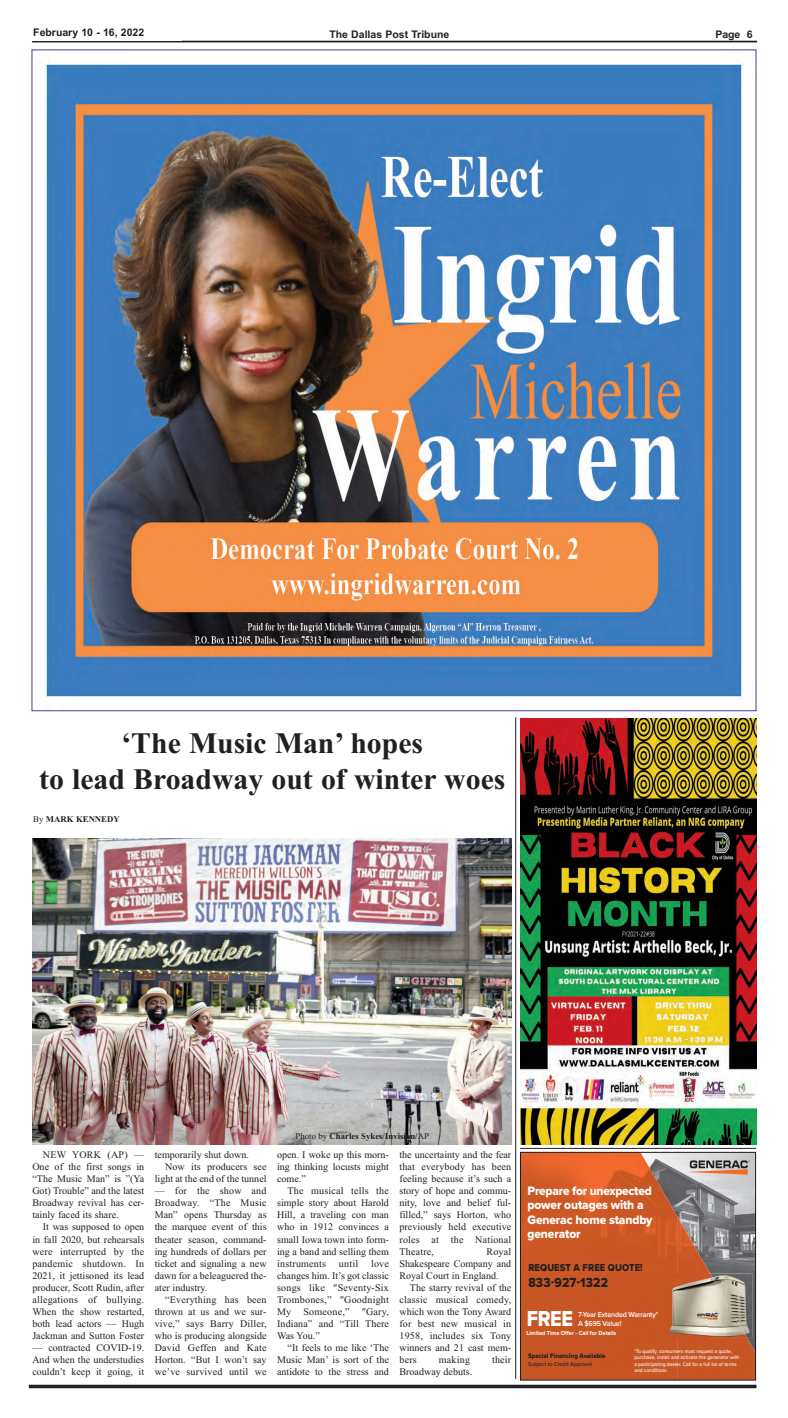
<style>
.page{position:relative;width:788px;height:1418px;background:#fff}
.page>*{position:absolute;margin:0;border:0;box-sizing:border-box;transform-origin:0 0}
.t1{font:700 29.75px/35.7px "Times New Roman";color:#231f20;text-align:center}
.t2{font:22.4px "Proxima Nova Extrabld";color:#fff;scale:.87 1}
.t3{font:13.65px "Proxima Nova Extrabld";letter-spacing:.01em;color:#231f20;scale:.89 1}
.t4{font:12.69px/14.5px "Proxima Nova Extrabld";letter-spacing:-.01em;color:#fff;scale:.94 1}
.t5{font:700 10.5px "Arial";color:#231f20}
.t6{font:10.5px "Proxima Nova Extrabld";letter-spacing:.01em;color:#231f20;scale:.89 1}
.t7{font:10.06px/12.1px "Times New Roman";color:#231f20;text-align:justify}
.t8{font:10.06px "Times New Roman";letter-spacing:.02em;color:#231f20}
.t9{font:700 8.75px "Times New Roman";color:#231f20}
.t10{font:600 7.44px/8.9px "Proxima Nova";letter-spacing:-.02em;color:#fff;scale:.95 1}
.t11{font:6.74px "Proxima Nova Extrabld";color:#231f20;scale:.91 1}
.t12{font:700 6.04px "Proxima Nova";color:#fff;scale:.93 1}
.t13{font:500 5.86px "Proxima Nova";color:#231f20;scale:.93 1}
.t14{font:500 5.34px/6.4px "Proxima Nova";color:#fff;scale:.93 1}
.s1{font-weight:400}
</style>
<div class="page">
<hr style="left:32px;top:41px;width:725px;height:1px;background:#231f20">
<svg style="left:29px;top:1384px;width:727px;height:4px;background:#4b4849"></svg>
<img style="left:46px;top:64px;width:696px;height:633px">
<img style="left:32px;top:838px;width:479px;height:306px">
<hr style="left:515px;top:717px;width:1px;height:662px;background:#231f20">
<img style="left:520px;top:718px;width:236px;height:426px">
<svg style="left:522px;top:1154px;width:232px;height:224px;background:#c16a44"></svg>
<div style="left:520px;top:1152px;width:236px;height:228px;border:1px solid #231f20"></div>
<hr style="left:520px;top:1148px;width:236px;height:1px;background:#231f20">
<p class="t5" style="left:33px;top:26px;width:112px">February 10 - 16, 2022</p>
<p class="t5" style="left:329px;top:28px;width:121px">The Dallas Post Tribune</p>
<p class="t5" style="left:715px;top:28px;width:39px">Page 6</p>
<p class="t1" style="left:39px;top:725px;width:468px">‘The Music Man’ hopes<br>to lead Broadway out of winter woes</p>
<p class="t9" style="left:33px;top:814px;width:88px"><span class="s1">By</span> MARK KENNEDY</p>
<p class="t7" style="left:43px;top:1149px;width:103px">NEW YORK (AP) —</p>
<p class="t7" style="left:32px;top:1161px;width:113px">One of the first songs in</p>
<p class="t7" style="left:32px;top:1173px;width:113px">“The Music Man” is ”(Ya</p>
<p class="t7" style="left:32px;top:1185px;width:113px">Got) Trouble” and the latest</p>
<p class="t7" style="left:32px;top:1197px;width:113px">Broadway revival has cer-</p>
<p class="t7" style="left:32px;top:1210px;width:88px">tainly faced its share.</p>
<p class="t7" style="left:43px;top:1222px;width:103px">It was supposed to open</p>
<p class="t7" style="left:32px;top:1234px;width:113px">in fall 2020, but rehearsals</p>
<p class="t8" style="left:32px;top:1247px;width:113px">were interrupted by the</p>
<p class="t8" style="left:32px;top:1259px;width:113px">pandemic shutdown. In</p>
<p class="t7" style="left:32px;top:1270px;width:113px">2021, it jettisoned its lead</p>
<p class="t7" style="left:32px;top:1282px;width:113px">producer, Scott Rudin, after</p>
<p class="t8" style="left:32px;top:1296px;width:113px">allegations of bullying.</p>
<p class="t7" style="left:32px;top:1306px;width:113px">When the show restarted,</p>
<p class="t7" style="left:32px;top:1318px;width:113px">both lead actors — Hugh</p>
<p class="t7" style="left:32px;top:1330px;width:113px">Jackman and Sutton Foster</p>
<p class="t7" style="left:32px;top:1342px;width:113px">— contracted COVID-19.<br>And when the understudies couldn’t keep it going, it</p>
<p class="t7" style="left:155px;top:1149px;width:96px">temporarily shut down.</p>
<p class="t7" style="left:165px;top:1161px;width:103px">Now its producers see</p>
<p class="t7" style="left:155px;top:1173px;width:113px">light at the end of the tunnel</p>
<p class="t8" style="left:155px;top:1187px;width:113px">— for the show and</p>
<p class="t8" style="left:155px;top:1199px;width:113px">Broadway. “The Music</p>
<p class="t7" style="left:155px;top:1210px;width:113px">Man” opens Thursday as</p>
<p class="t7" style="left:155px;top:1222px;width:113px">the marquee event of this</p>
<p class="t7" style="left:155px;top:1234px;width:113px">theater season, command-</p>
<p class="t7" style="left:155px;top:1246px;width:113px">ing hundreds of dollars per</p>
<p class="t7" style="left:155px;top:1258px;width:113px">ticket and signaling a new</p>
<p class="t7" style="left:155px;top:1270px;width:113px">dawn for a beleaguered the-</p>
<p class="t7" style="left:155px;top:1282px;width:54px">ater industry.</p>
<p class="t8" style="left:165px;top:1296px;width:103px">“Everything has been</p>
<p class="t7" style="left:155px;top:1306px;width:113px">thrown at us and we sur-</p>
<p class="t7" style="left:155px;top:1318px;width:113px">vive,” says Barry Diller,</p>
<p class="t7" style="left:155px;top:1330px;width:113px">who is producing alongside</p>
<p class="t8" style="left:155px;top:1344px;width:113px">David Geffen and Kate</p>
<p class="t7" style="left:155px;top:1354px;width:113px">Horton. “But I won’t say</p>
<p class="t8" style="left:155px;top:1368px;width:113px">we’ve survived until we</p>
<p class="t9" style="left:295px;top:1131px;width:135px"><span class="s1">Photo by</span> Charles Sykes/Invision/<span class="s1">AP</span></p>
<p class="t7" style="left:277px;top:1149px;width:113px">open. I woke up this morn-</p>
<p class="t7" style="left:277px;top:1161px;width:113px">ing thinking locusts might</p>
<p class="t7" style="left:277px;top:1173px;width:30px">come.”</p>
<p class="t8" style="left:287px;top:1187px;width:103px">The musical tells the</p>
<p class="t7" style="left:277px;top:1197px;width:113px">simple story about Harold</p>
<p class="t7" style="left:277px;top:1210px;width:113px">Hill, a traveling con man</p>
<p class="t7" style="left:277px;top:1222px;width:113px">who in 1912 convinces a</p>
<p class="t7" style="left:277px;top:1234px;width:113px">small Iowa town into form-</p>
<p class="t7" style="left:277px;top:1246px;width:113px">ing a band and selling them</p>
<p class="t8" style="left:277px;top:1259px;width:50px">instruments</p>
<p class="t7" style="left:339px;top:1258px;width:21px">until</p>
<p class="t7" style="left:371px;top:1258px;width:19px">love</p>
<p class="t7" style="left:277px;top:1270px;width:113px">changes him. It’s got classic</p>
<p class="t8" style="left:277px;top:1283px;width:113px">songs like ″Seventy-Six</p>
<p class="t8" style="left:277px;top:1296px;width:113px">Trombones,” ″Goodnight</p>
<p class="t8" style="left:277px;top:1308px;width:113px">My Someone,” ″Gary,</p>
<p class="t7" style="left:277px;top:1318px;width:113px">Indiana” and “Till There</p>
<p class="t7" style="left:277px;top:1330px;width:44px">Was You.”</p>
<p class="t7" style="left:287px;top:1342px;width:103px">“It feels to me like ‘The</p>
<p class="t7" style="left:277px;top:1354px;width:113px">Music Man’ is sort of the</p>
<p class="t7" style="left:277px;top:1367px;width:113px">antidote to the stress and</p>
<p class="t7" style="left:399px;top:1149px;width:113px">the uncertainty and the fear that everybody has been feeling because it’s such a story of hope and commu&shy;nity, love and belief ful&shy;filled,” says Horton, who previously held executive roles at the National Theatre,</p>
<p class="t7" style="left:486px;top:1246px;width:26px">Royal</p>
<p class="t7" style="left:399px;top:1258px;width:113px">Shakespeare Company and</p>
<p class="t7" style="left:399px;top:1270px;width:101px">Royal Court in England.</p>
<p class="t7" style="left:410px;top:1282px;width:103px">The starry revival of the</p>
<p class="t8" style="left:399px;top:1296px;width:113px">classic musical comedy,</p>
<p class="t7" style="left:399px;top:1306px;width:113px">which won the Tony Award</p>
<p class="t7" style="left:399px;top:1318px;width:113px">for best new musical in</p>
<p class="t8" style="left:399px;top:1332px;width:113px">1958, includes six Tony</p>
<p class="t7" style="left:399px;top:1342px;width:113px">winners and 21 cast mem-</p>
<p class="t7" style="left:399px;top:1354px;width:19px">bers</p>
<p class="t7" style="left:439px;top:1354px;width:33px">making</p>
<p class="t7" style="left:492px;top:1354px;width:21px">their</p>
<p class="t7" style="left:399px;top:1367px;width:74px">Broadway debuts.</p>
<p class="t4" style="left:527px;top:1184px;width:134px">Prepare for unexpected power outages with a<br>Generac home standby generator</p>
<p class="t6" style="left:528px;top:1264px;width:130px">REQUEST A FREE QUOTE!</p>
<p class="t3" style="left:528px;top:1277px;width:91px">833-927-1322</p>
<p class="t2" style="left:526px;top:1310px;width:55px">FREE</p>
<p class="t10" style="left:578px;top:1309px;width:86px">7-Year Extended Warranty*<br>A $695 Value!</p>
<p class="t12" style="left:526px;top:1329px;width:98px">Limited Time Offer - Call for Details</p>
<p class="t11" style="left:528px;top:1353px;width:87px">Special Financing Available</p>
<p class="t13" style="left:528px;top:1362px;width:70px">Subject to Credit Approval</p>
<p class="t14" style="left:634px;top:1348px;width:114px">*To qualify, consumers must request a quote, purchase, install and activate the generator with a participating dealer. Call for a full list of terms and conditions.</p>
</div>
